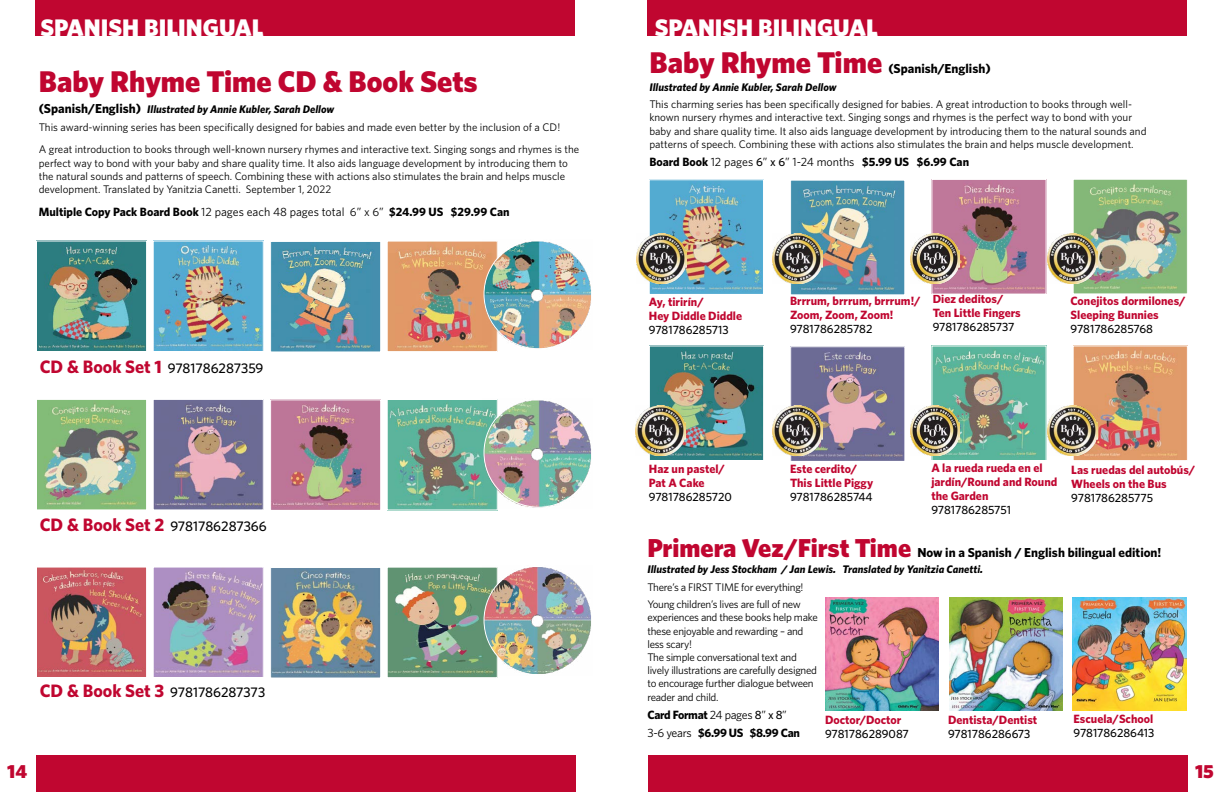
<style>
.page{position:relative;width:1224px;height:792px;background:#fff}
.page>*{position:absolute;margin:0;border:0;box-sizing:border-box;transform-origin:0 0}
.t1{font:900 30px "Whitney";color:#c00630}
.t2{font:900 24px "Whitney";color:#fff}
.t3{font:900 19px "Whitney";color:#c00630}
.t4{font:500 14px "Whitney";color:#000}
.t5{font:700 13px "Whitney";color:#000}
.t6{font:700 12px/14px "Whitney";color:#c00630}
.t7{font:500 12px "Whitney";color:#000}
.t8{font:700 12px "Whitney";color:#000}
.t9{font:700 12px/18px "Whitney";letter-spacing:-.025em;color:#000}
.t10{font:11px/13.2px "Whitney";color:#000}
.t11{font:11px/13.2px "Whitney";letter-spacing:-.025em;color:#000}
.t12{font:italic 700 11px "Whitney";color:#000}
.s1{font-weight:700;font-size:13px}
.s2{font-weight:700;font-style:italic}
.s3{font-weight:400}
.s4{font-weight:700;font-size:18px;color:#c00630}
.s5{font-weight:500}
.s6{font-weight:900;font-size:26px;color:#c00630}
</style>
<div class="page">
<div style="left:36px;top:755px;width:540px;height:37px;background:#c00630"></div>
<div style="left:648px;top:755px;width:540px;height:37px;background:#c00630"></div>
<div style="left:35px;top:0;width:540px;height:35px;background:#c00630"></div>
<div style="left:647px;top:0;width:540px;height:35px;background:#c00630"></div>
<img style="left:651px;top:181px;width:111px;height:112px">
<div style="left:649px;top:179px;width:115px;height:116px;border:1px solid #fff"></div>
<img style="left:651px;top:348px;width:111px;height:111px">
<div style="left:649px;top:346px;width:115px;height:115px;border:1px solid #fff"></div>
<img style="left:933px;top:181px;width:111px;height:111px">
<div style="left:931px;top:179px;width:115px;height:115px;border:1px solid #fff"></div>
<img style="left:934px;top:348px;width:111px;height:111px">
<img style="left:792px;top:182px;width:111px;height:111px">
<div style="left:790px;top:180px;width:115px;height:115px;border:1px solid #fff"></div>
<img style="left:792px;top:348px;width:111px;height:112px">
<div style="left:790px;top:346px;width:115px;height:116px;border:1px solid #fff"></div>
<img style="left:1075px;top:181px;width:111px;height:111px">
<div style="left:1073px;top:179px;width:115px;height:115px;border:1px solid #fff"></div>
<img style="left:1075px;top:348px;width:111px;height:111px">
<div style="left:1073px;top:346px;width:115px;height:115px;border:1px solid #fff"></div>
<img style="left:826px;top:598px;width:113px;height:113px">
<img style="left:950px;top:598px;width:113px;height:113px">
<img style="left:1073px;top:597px;width:113px;height:113px">
<img style="left:635px;top:406px;width:50px;height:49px">
<img style="left:773px;top:233px;width:49px;height:50px">
<img style="left:636px;top:233px;width:50px;height:50px">
<img style="left:773px;top:406px;width:49px;height:49px">
<img style="left:910px;top:233px;width:50px;height:50px">
<img style="left:910px;top:406px;width:50px;height:49px">
<img style="left:1047px;top:233px;width:50px;height:50px">
<img style="left:1047px;top:406px;width:50px;height:49px">
<img style="left:155px;top:243px;width:107px;height:107px">
<div style="left:153px;top:241px;width:111px;height:111px;border:1px solid #fff"></div>
<img style="left:155px;top:401px;width:107px;height:107px">
<div style="left:153px;top:399px;width:111px;height:111px;border:1px solid #fff"></div>
<img style="left:155px;top:569px;width:107px;height:107px">
<div style="left:153px;top:567px;width:111px;height:111px;border:1px solid #fff"></div>
<img style="left:38px;top:243px;width:107px;height:107px">
<div style="left:36px;top:241px;width:111px;height:111px;border:1px solid #fff"></div>
<img style="left:38px;top:401px;width:107px;height:107px">
<div style="left:36px;top:399px;width:111px;height:111px;border:1px solid #fff"></div>
<img style="left:38px;top:569px;width:107px;height:107px">
<div style="left:36px;top:567px;width:111px;height:111px;border:1px solid #fff"></div>
<img style="left:389px;top:243px;width:94px;height:107px">
<div style="left:387px;top:241px;width:111px;height:111px;border:1px solid #fff"></div>
<img style="left:389px;top:401px;width:94px;height:107px">
<div style="left:387px;top:399px;width:111px;height:111px;border:1px solid #fff"></div>
<img style="left:389px;top:569px;width:94px;height:107px">
<div style="left:387px;top:567px;width:111px;height:111px;border:1px solid #fff"></div>
<img style="left:272px;top:243px;width:107px;height:107px">
<div style="left:270px;top:241px;width:111px;height:111px;border:1px solid #fff"></div>
<img style="left:272px;top:401px;width:107px;height:108px">
<div style="left:270px;top:399px;width:111px;height:112px;border:1px solid #fff"></div>
<img style="left:272px;top:569px;width:107px;height:107px">
<div style="left:270px;top:567px;width:111px;height:111px;border:1px solid #fff"></div>
<img style="left:483px;top:241px;width:108px;height:109px">
<img style="left:483px;top:399px;width:108px;height:109px">
<img style="left:483px;top:567px;width:108px;height:109px">
<h2 class="t2" style="left:41px;top:11px;width:225px">SPANISH BILINGUAL</h2>
<h1 class="t1" style="left:39px;top:61px;width:441px">Baby Rhyme Time CD &amp; Book Sets</h1>
<p class="t10" style="left:39px;top:101px;width:523px;line-height:17.7px"><span class="s1">(Spanish/English)</span> <span class="s2">Illustrated by Annie Kubler, Sarah Dellow<br></span>This award-winning series has been specifically designed for babies and made even better by the inclusion of a CD!</p>
<p class="t10" style="left:39px;top:143px;width:542px">A great introduction to books through well-known nursery rhymes and interactive text. Singing songs and rhymes is the perfect way to bond with your baby and share quality time. It also aids language development by introducing them to the natural sounds and patterns of speech. Combining these with actions also stimulates the brain and helps muscle development. Translated by Yanitzia Canetti. September 1, 2022</p>
<p class="t8" style="left:39px;top:204px;width:472px">Multiple Copy Pack Board Book <span class="s3">12 pages each 48 pages total 6” x 6”</span> $24.99 US $29.99 Can</p>
<p class="t4" style="left:40px;top:359px;width:225px"><span class="s4">CD &amp; Book Set 1</span> 9781786287359</p>
<p class="t4" style="left:40px;top:517px;width:229px"><span class="s4">CD &amp; Book Set 2</span> 9781786287366</p>
<p class="t4" style="left:40px;top:683px;width:227px"><span class="s4">CD &amp; Book Set 3</span> 9781786287373</p>
<h2 class="t2" style="left:655px;top:11px;width:225px">SPANISH BILINGUAL</h2>
<h1 class="t1" style="left:649px;top:42px;width:234px">Baby Rhyme Time</h1>
<p class="t5" style="left:888px;top:60px;width:104px">(Spanish/English)</p>
<p class="t12" style="left:649px;top:79px;width:189px">Illustrated by Annie Kubler, Sarah Dellow</p>
<p class="t10" style="left:649px;top:98px;width:499px">This charming series has been specifically designed for babies. A great introduction to books through well&shy;known nursery rhymes and interactive text. Singing songs and rhymes is the perfect way to bond with your baby and share quality time. It also aids language development by introducing them to the natural sounds and patterns of speech. Combining these with actions also stimulates the brain and helps muscle development.</p>
<p class="t8" style="left:649px;top:154px;width:321px">Board Book <span class="s3">12 pages</span> <span class="s5">6</span><span class="s3">”</span> <span class="s5">x 6</span><span class="s3">” 1-24 months</span> $5.99 US $6.99 Can</p>
<p class="t6" style="left:649px;top:295px;width:95px">Ay, tirirín/<br>Hey Diddle Diddle</p>
<p class="t7" style="left:649px;top:322px;width:81px">9781786285713</p>
<p class="t6" style="left:790px;top:293px;width:132px">Brrrum, brrrum, brrrum!/<br>Zoom, Zoom, Zoom!</p>
<p class="t7" style="left:790px;top:321px;width:84px">9781786285782</p>
<p class="t6" style="left:933px;top:292px;width:90px">Diez deditos/<br>Ten Little Fingers</p>
<p class="t7" style="left:933px;top:319px;width:83px">9781786285737</p>
<p class="t6" style="left:1071px;top:293px;width:117px">Conejitos dormilones/<br>Sleeping Bunnies</p>
<p class="t7" style="left:1071px;top:321px;width:84px">9781786285768</p>
<p class="t6" style="left:649px;top:461px;width:78px">Haz un pastel/<br>Pat A Cake</p>
<p class="t7" style="left:649px;top:489px;width:85px">9781786285720</p>
<p class="t6" style="left:790px;top:461px;width:85px">Este cerdito/<br>This Little Piggy</p>
<p class="t7" style="left:790px;top:489px;width:84px">9781786285744</p>
<p class="t6" style="left:931px;top:461px;width:128px">A la rueda rueda en el jardín/Round and Round the Garden</p>
<p class="t7" style="left:931px;top:502px;width:81px">9781786285751</p>
<p class="t6" style="left:1071px;top:462px;width:125px">Las ruedas del autobús/<br>Wheels on the Bus</p>
<p class="t7" style="left:1071px;top:490px;width:83px">9781786285775</p>
<p class="t5" style="left:647px;top:544px;width:516px"><span class="s6">Primera Vez/First Time</span> Now in a Spanish / English bilingual edition!</p>
<p class="t12" style="left:647px;top:562px;width:337px">Illustrated by Jess Stockham / Jan Lewis. Translated by Yanitzia Canetti.</p>
<p class="t11" style="left:647px;top:578px;width:158px;line-height:17.7px">There’s a FIRST TIME for everything!<br>Young children’s lives are full of new</p>
<p class="t11" style="left:647px;top:611px;width:172px">experiences and these books help make these enjoyable and rewarding – and less scary!<br>The simple conversational text and lively illustrations are carefully designed to encourage further dialogue between reader and child.</p>
<p class="t9" style="left:647px;top:706px;width:154px">Card Format <span class="s3">24 pages</span> <span class="s5">8</span><span class="s3">”</span> <span class="s5">x 8</span><span class="s3">”<br>3-6 years</span> $6.99 US $8.99 Can</p>
<p class="t6" style="left:1074px;top:712px;width:81px">Escuela/School</p>
<p class="t7" style="left:1074px;top:725px;width:82px">9781786286413</p>
<p class="t6" style="left:948px;top:713px;width:91px">Dentista/Dentist</p>
<p class="t7" style="left:948px;top:726px;width:84px">9781786286673</p>
<p class="t6" style="left:825px;top:713px;width:78px">Doctor/Doctor</p>
<p class="t7" style="left:825px;top:726px;width:85px">9781786289087</p>
<h3 class="t3" style="left:7px;top:758px;width:21px">14</h3>
<h3 class="t3" style="left:1195px;top:758px;width:20px">15</h3>
</div>
